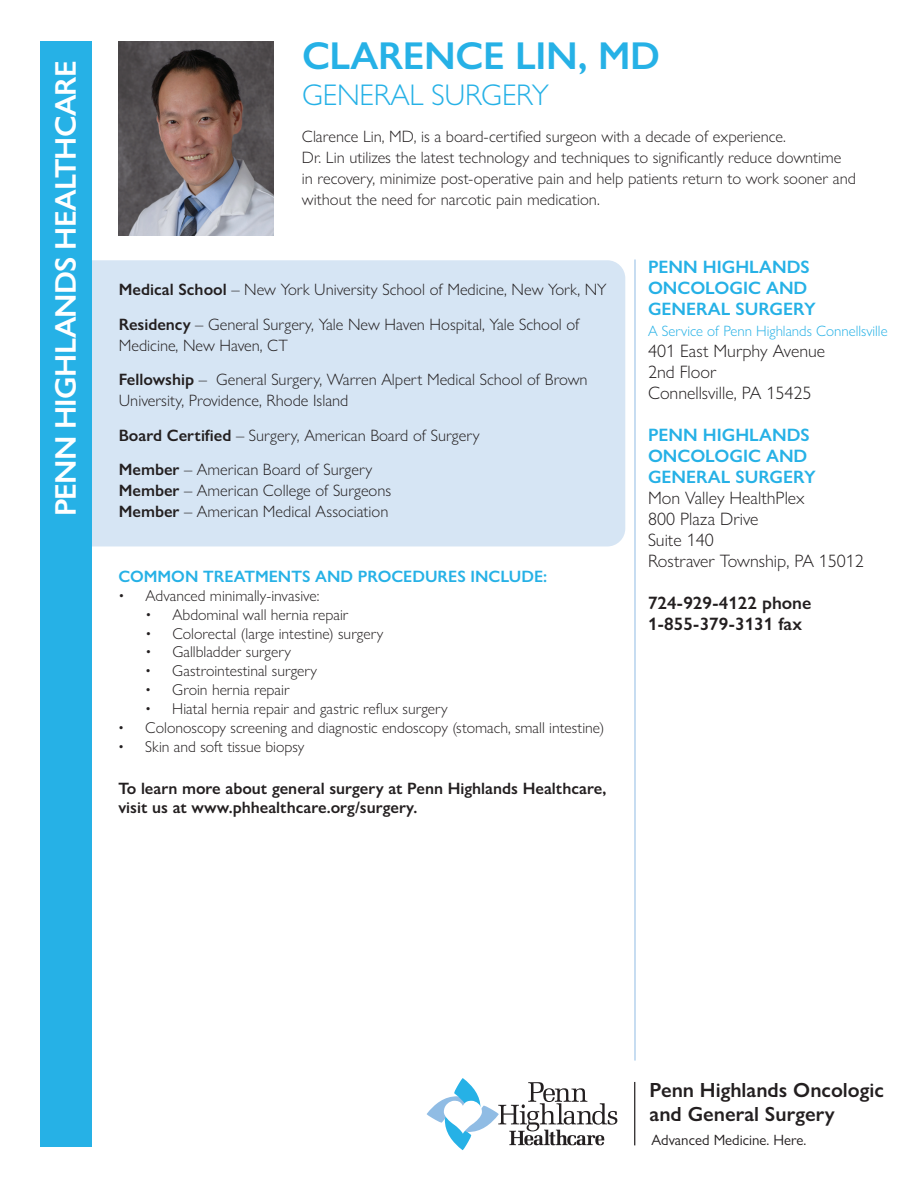
<style>
.page{position:relative;width:918px;height:1188px;background:#fff}
.page>*{position:absolute;margin:0;border:0;box-sizing:border-box;transform-origin:0 0}
.t1{font:600 39px "Gill Sans Nova";letter-spacing:-.01em;color:#26b1e6}
.t2{font:600 30px "Gill Sans Nova";letter-spacing:-.025em;color:#fff}
.t3{font:300 30px "Gill Sans Nova";letter-spacing:-.01em;color:#26b1e6}
.t4{font:600 20.55px/24.3px "Gill Sans Nova";color:#231f20}
.t5{font:300 18px/21px "Gill Sans Nova";color:#231f20}
.t6{font:600 18px/21px "Gill Sans Nova";color:#26b1e6}
.t7{font:600 18px/21px "Gill Sans Nova";color:#231f20}
.t8{font:300 16.5px/34.5px "Gill Sans Nova";color:#231f20}
.t9{font:600 16.5px/19.5px "Gill Sans Nova";color:#231f20}
.t10{font:600 16.5px "Gill Sans Nova";color:#26b1e6}
.t11{font:300 15.75px "Gill Sans Nova";color:#231f20}
.t12{font:300 15px "Gill Sans Nova";color:#26b1e6}
.t13{font:15px "Gill Sans Nova";color:#231f20}
.s1{font-weight:600}
</style>
<div class="page">
<img style="left:119px;top:41px;width:154px;height:194px">
<div style="left:64px;top:260px;width:561px;height:286px;background:#d6e5f4;border-radius:18px"></div>
<div style="left:41px;top:41px;width:51px;height:1106px;background:#26b1e6"></div>
<hr style="left:635px;top:260px;width:1px;height:801px;background:#90bce4">
<svg style="left:426px;top:1078px;width:191px;height:73px"></svg>
<hr style="left:634px;top:1082px;width:1px;height:63px;background:#231f20">
<h2 class="t2" style="left:47px;top:516px;width:457px;rotate:-90deg">PENN HIGHLANDS HEALTHCARE</h2>
<h1 class="t1" style="left:302px;top:32px;width:360px">CLARENCE LIN, MD</h1>
<h2 class="t3" style="left:302px;top:77px;width:248px">GENERAL SURGERY</h2>
<p class="t8" style="left:302px;top:125px;width:556px;line-height:21px">Clarence Lin, MD, is a board-certified surgeon with a decade of experience.<br>Dr. Lin utilizes the latest technology and techniques to significantly reduce downtime in recovery, minimize post-operative pain and help patients return to work sooner and without the need for narcotic pain medication.</p>
<p class="t8" style="left:119px;top:272px;width:489px"><span class="s1">Medical School</span> – New York University School of Medicine, New York, NY<br><span class="s1">Residency</span> – General Surgery, Yale New Haven Hospital, Yale School of</p>
<p class="t8" style="left:119px;top:328px;width:470px">Medicine, New Haven, CT<br><span class="s1">Fellowship</span> – General Surgery, Warren Alpert Medical School of Brown</p>
<p class="t8" style="left:119px;top:383px;width:362px">University, Providence, Rhode Island<br><span class="s1">Board Certified</span> – Surgery, American Board of Surgery<br><span class="s1">Member</span> – American Board of Surgery</p>
<p class="t8" style="left:119px;top:480px;width:274px;line-height:21px"><span class="s1">Member</span> – American College of Surgeons<br><span class="s1">Member</span> – American Medical Association</p>
<p class="t10" style="left:118px;top:566px;width:430px">COMMON TREATMENTS AND PROCEDURES INCLUDE:</p>
<p class="t11" style="left:118px;top:586px;width:202px">• Advanced minimally-invasive:</p>
<p class="t11" style="left:145px;top:605px;width:205px">• Abdominal wall hernia repair</p>
<p class="t11" style="left:145px;top:624px;width:240px">• Colorectal (large intestine) surgery</p>
<p class="t11" style="left:145px;top:642px;width:147px">• Gallbladder surgery</p>
<p class="t11" style="left:145px;top:661px;width:173px">• Gastrointestinal surgery</p>
<p class="t11" style="left:145px;top:680px;width:146px">• Groin hernia repair</p>
<p class="t11" style="left:145px;top:699px;width:304px">• Hiatal hernia repair and gastric reflux surgery</p>
<p class="t11" style="left:118px;top:718px;width:487px">• Colonoscopy screening and diagnostic endoscopy (stomach, small intestine)</p>
<p class="t11" style="left:118px;top:737px;width:188px">• Skin and soft tissue biopsy</p>
<p class="t9" style="left:118px;top:778px;width:490px">To learn more about general surgery at Penn Highlands Healthcare, visit us at www.phhealthcare.org/surgery.</p>
<p class="t6" style="left:648px;top:256px;width:169px">PENN HIGHLANDS<br>ONCOLOGIC AND<br>GENERAL SURGERY</p>
<p class="t12" style="left:648px;top:321px;width:241px">A Service of Penn Highlands Connellsville</p>
<p class="t5" style="left:648px;top:340px;width:179px">401 East Murphy Avenue<br>2nd Floor<br>Connellsville, PA 15425</p>
<p class="t6" style="left:648px;top:424px;width:169px">PENN HIGHLANDS<br>ONCOLOGIC AND<br>GENERAL SURGERY</p>
<p class="t5" style="left:648px;top:487px;width:217px">Mon Valley HealthPlex<br>800 Plaza Drive<br>Suite 140<br>Rostraver Township, PA 15012</p>
<p class="t7" style="left:648px;top:592px;width:165px">724-929-4122 phone<br>1-855-379-3131 fax</p>
<p class="t4" style="left:650px;top:1078px;width:236px">Penn Highlands Oncologic and General Surgery</p>
<p class="t13" style="left:651px;top:1131px;width:157px">Advanced Medicine. Here.</p>
</div>
